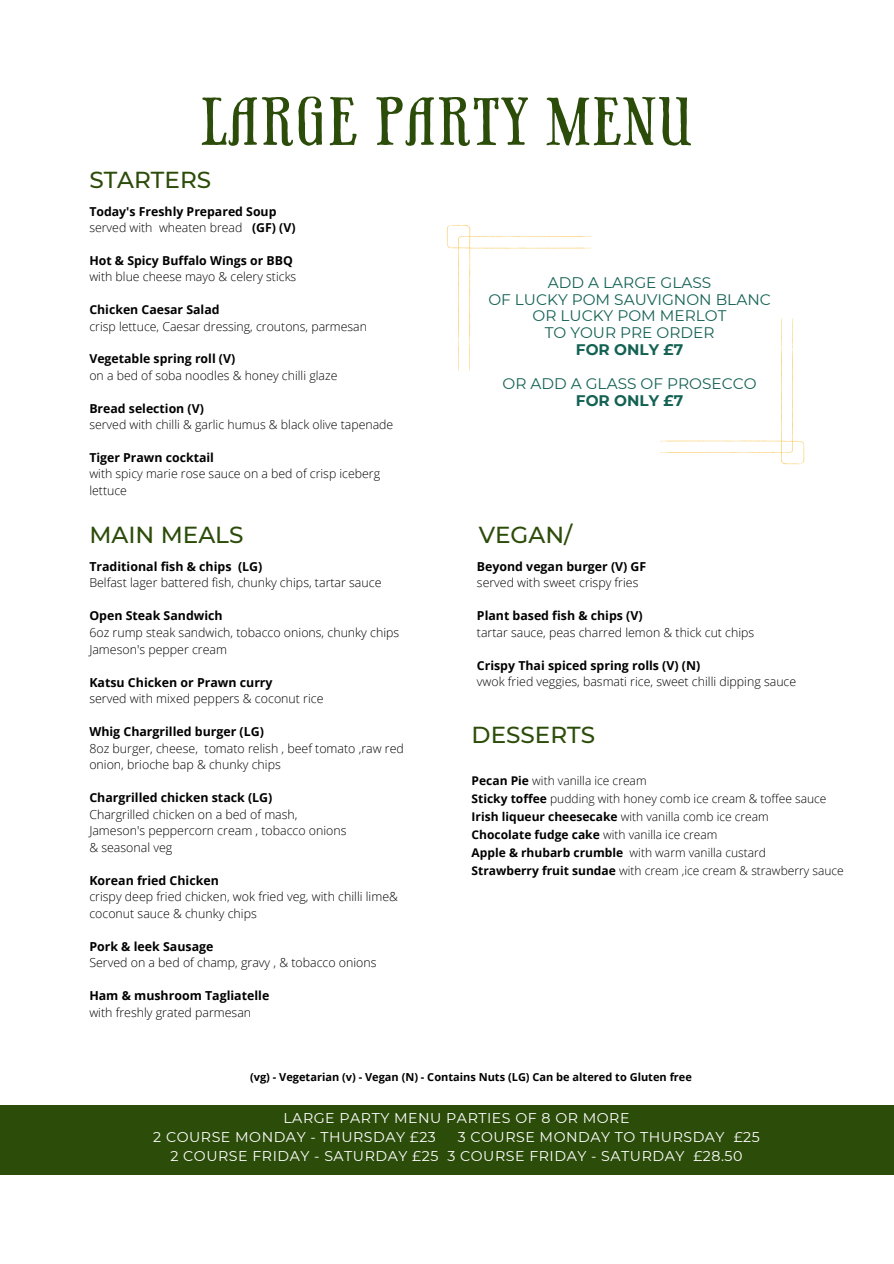
<style>
.page{position:relative;width:894px;height:1264px;background:#fff}
.page>*{position:absolute;margin:0;border:0;box-sizing:border-box;transform-origin:0 0}
.t1{font:63px "Phaeton";letter-spacing:.035em;color:#2c4c0a}
.t2{font:500 23.1px "Montserrat";color:#2c4c0a}
.t3{font:15.3px/16.8px "Montserrat";color:#146254;text-align:center}
.t4{font:14.25px/19.2px "Montserrat";letter-spacing:.035em;color:#fff}
.t5{font:300 12.45px/16.5px "Open Sans";color:#000}
.t6{font:700 12.45px "Open Sans";color:#000}
.t7{font:300 12.3px/16.4px "Open Sans";color:#000}
.t8{font:700 12.3px/16.4px "Open Sans";color:#000}
.t9{font:300 12px/18px "Open Sans";color:#000}
.t10{font:700 10.95px "Open Sans";color:#000}
.s1{font-weight:300}
.s2{font-weight:700}
</style>
<div class="page">
<div style="left:0;top:1105px;width:893px;height:69px;background:#2c4c0a"></div>
<svg style="left:446px;top:225px;width:145px;height:146px"></svg>
<svg style="left:660px;top:318px;width:144px;height:146px"></svg>
<h4 class="t1" style="left:202px;top:98px;width:491px">LARGE PARTY MENU</h4>
<h2 class="t2" style="left:89px;top:165px;width:123px">STARTERS</h2>
<h1 class="t8" style="left:89px;top:203px;width:208px">Today's Freshly Prepared Soup <span class="s1">served with wheaten bread</span> (GF) (V)</h1>
<h2 class="t7" style="left:89px;top:252px;width:208px"><span class="s2">Hot &amp; Spicy Buffalo Wings or BBQ </span>with blue cheese mayo &amp; celery sticks</h2>
<h4 class="t7" style="left:89px;top:301px;width:279px"><span class="s2">Chicken Caesar Salad<br></span>crisp lettuce, Caesar dressing, croutons, parmesan</h4>
<h4 class="t8" style="left:89px;top:350px;width:147px">Vegetable spring roll (V)</h4>
<h4 class="t7" style="left:89px;top:367px;width:249px">on a bed of soba noodles &amp; honey chilli glaze</h4>
<h4 class="t8" style="left:89px;top:399px;width:116px">Bread selection (V)</h4>
<h4 class="t7" style="left:89px;top:416px;width:305px">served with chilli &amp; garlic humus &amp; black olive tapenade</h4>
<h4 class="t8" style="left:89px;top:449px;width:126px">Tiger Prawn cocktail</h4>
<h4 class="t7" style="left:89px;top:465px;width:292px">with spicy marie rose sauce on a bed of crisp iceberg lettuce</h4>
<h4 class="t2" style="left:89px;top:520px;width:155px">MAIN MEALS</h4>
<h4 class="t5" style="left:89px;top:558px;width:293px"><span class="s2">Traditional fish &amp; chips (LG)<br></span>Belfast lager battered fish, chunky chips, tartar sauce</h4>
<h4 class="t5" style="left:89px;top:607px;width:311px"><span class="s2">Open Steak Sandwich<br></span>6oz rump steak sandwich, tobacco onions, chunky chips<br>Jameson's pepper cream</h4>
<h4 class="t5" style="left:89px;top:673px;width:235px"><span class="s2">Katsu Chicken or Prawn curry<br></span>served with mixed peppers &amp; coconut rice</h4>
<h4 class="t5" style="left:89px;top:723px;width:316px"><span class="s2">Whig Chargrilled burger (LG)<br></span>8oz burger, cheese, tomato relish , beef tomato ,raw red onion, brioche bap &amp; chunky chips</h4>
<h4 class="t5" style="left:89px;top:789px;width:259px"><span class="s2">Chargrilled chicken stack (LG)<br></span>Chargrilled chicken on a bed of mash,<br>Jameson's peppercorn cream , tobacco onions &amp; seasonal veg</h4>
<h4 class="t5" style="left:89px;top:871px;width:310px"><span class="s2">Korean fried Chicken<br></span>crispy deep fried chicken, wok fried veg, with chilli lime&amp; coconut sauce &amp; chunky chips</h4>
<h4 class="t6" style="left:89px;top:937px;width:126px">Pork &amp; leek Sausage</h4>
<h4 class="t5" style="left:89px;top:954px;width:288px">Served on a bed of champ, gravy , &amp; tobacco onions</h4>
<h4 class="t6" style="left:89px;top:987px;width:181px">Ham &amp; mushroom Tagliatelle</h4>
<h4 class="t5" style="left:89px;top:1003px;width:163px">with freshly grated parmesan</h4>
<p class="t3" style="left:488px;top:274px;width:284px">ADD A LARGE GLASS<br>OF LUCKY POM SAUVIGNON BLANC<br>OR LUCKY POM MERLOT<br>TO YOUR PRE ORDER<br><span class="s2">FOR ONLY £7</span></p>
<h2 class="t3" style="left:502px;top:375px;width:255px">OR ADD A GLASS OF PROSECCO<br><span class="s2">FOR ONLY £7</span></h2>
<h3 class="t2" style="left:478px;top:520px;width:95px">VEGAN/</h3>
<h2 class="t7" style="left:477px;top:558px;width:171px"><span class="s2">Beyond vegan burger (V) GF </span>served with sweet crispy fries</h2>
<h4 class="t7" style="left:477px;top:607px;width:279px"><span class="s2">Plant based fish &amp; chips (V)<br></span>tartar sauce, peas charred lemon &amp; thick cut chips</h4>
<p class="t7" style="left:477px;top:656px;width:321px"><span class="s2">Crispy Thai spiced spring rolls (V) (N)<br></span>vwok fried veggies, basmati rice, sweet chilli dipping sauce</p>
<p class="t2" style="left:471px;top:720px;width:125px">DESSERTS</p>
<h4 class="t9" style="left:471px;top:771px;width:373px"><span class="s2">Pecan Pie</span> with vanilla ice cream<br><span class="s2">Sticky toffee</span> pudding with honey comb ice cream &amp; toffee sauce <span class="s2">Irish liqueur cheesecake</span> with vanilla comb ice cream<br><span class="s2">Chocolate fudge cake</span> with vanilla ice cream<br><span class="s2">Apple &amp; rhubarb crumble</span> with warm vanilla custard<br><span class="s2">Strawberry fruit sundae</span> with cream ,ice cream &amp; strawberry sauce</h4>
<h4 class="t10" style="left:250px;top:1068px;width:443px">(vg) - Vegetarian (v) - Vegan (N) - Contains Nuts (LG) Can be altered to Gluten free</h4>
<h3 class="t4" style="left:153px;top:1108px;width:477px;text-indent:130px">LARGE PARTY MENU PARTIES OF 8 OR MORE<br>2 COURSE MONDAY - THURSDAY £23</h3>
<h3 class="t4" style="left:170px;top:1127px;width:590px;text-indent:287px">3 COURSE MONDAY TO THURSDAY £25<br>2 COURSE FRIDAY - SATURDAY £25 3 COURSE FRIDAY - SATURDAY £28.50</h3>
</div>
